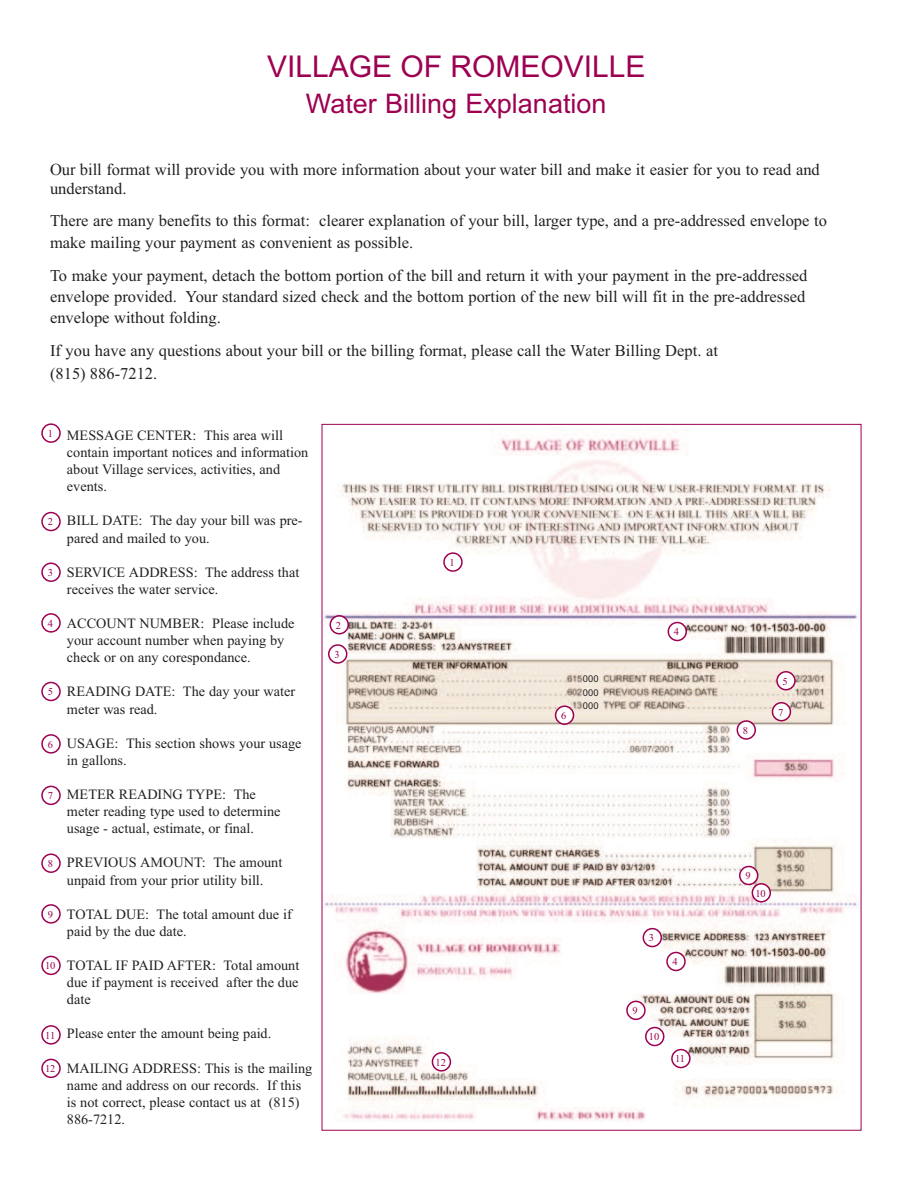
<style>
.page{position:relative;width:918px;height:1188px;background:#fff}
.page>*{position:absolute;margin:0;border:0;box-sizing:border-box;transform-origin:0 0}
.t1{font:30px "Arial";color:#9d0151}
.t2{font:27px "Arial";color:#9d0151}
.t3{font:16.5px/22.5px "Times New Roman";color:#231f20}
.t4{font:14.25px/17.1px "Times New Roman";color:#231f20}
.t5{font:10.5px "Times New Roman";color:#9d0151}
.t6{font:9.3px/13.2px "Arial";color:#231f20;text-align:justify}
</style>
<div class="page">
<img style="left:324px;top:437px;width:535px;height:684px">
<svg style="left:443px;top:552px;width:20px;height:20px"></svg>
<svg style="left:330px;top:615px;width:19px;height:19px"></svg>
<svg style="left:328px;top:644px;width:19px;height:20px"></svg>
<svg style="left:668px;top:622px;width:19px;height:19px"></svg>
<svg style="left:555px;top:705px;width:19px;height:20px"></svg>
<svg style="left:776px;top:671px;width:20px;height:19px"></svg>
<svg style="left:772px;top:702px;width:19px;height:19px"></svg>
<svg style="left:737px;top:720px;width:19px;height:20px"></svg>
<svg style="left:739px;top:866px;width:32px;height:37px"></svg>
<svg style="left:626px;top:1001px;width:20px;height:19px"></svg>
<svg style="left:645px;top:1027px;width:19px;height:19px"></svg>
<svg style="left:671px;top:1049px;width:20px;height:19px"></svg>
<svg style="left:432px;top:1052px;width:19px;height:20px"></svg>
<svg style="left:643px;top:928px;width:43px;height:43px"></svg>
<svg style="left:41px;top:423px;width:20px;height:20px"></svg>
<svg style="left:41px;top:512px;width:20px;height:19px"></svg>
<svg style="left:41px;top:563px;width:20px;height:19px"></svg>
<svg style="left:41px;top:613px;width:20px;height:20px"></svg>
<svg style="left:41px;top:682px;width:20px;height:19px"></svg>
<svg style="left:41px;top:734px;width:20px;height:20px"></svg>
<svg style="left:41px;top:786px;width:20px;height:19px"></svg>
<svg style="left:41px;top:853px;width:20px;height:20px"></svg>
<svg style="left:41px;top:904px;width:20px;height:20px"></svg>
<svg style="left:41px;top:956px;width:20px;height:19px"></svg>
<svg style="left:41px;top:1025px;width:20px;height:20px"></svg>
<svg style="left:41px;top:1059px;width:20px;height:19px"></svg>
<h1 class="t1" style="left:267px;top:49px;width:380px">VILLAGE OF ROMEOVILLE</h1>
<h2 class="t2" style="left:306px;top:88px;width:302px">Water Billing Explanation</h2>
<p class="t3" style="left:50px;top:159px;width:771px;line-height:19.5px">Our bill format will provide you with more information about your water bill and make it easier for you to read and understand.</p>
<p class="t3" style="left:50px;top:209px;width:778px">There are many benefits to this format: clearer explanation of your bill, larger type, and a pre-addressed envelope to make mailing your payment as convenient as possible.</p>
<p class="t3" style="left:50px;top:265px;width:759px;line-height:21px">To make your payment, detach the bottom portion of the bill and return it with your payment in the pre-addressed envelope provided. Your standard sized check and the bottom portion of the new bill will fit in the pre-addressed envelope without folding.</p>
<p class="t3" style="left:50px;top:339px;width:669px">If you have any questions about your bill or the billing format, please call the Water Billing Dept. at (815) 886-7212.</p>
<p class="t5" style="left:48px;top:427px;width:7px">1</p>
<p class="t5" style="left:48px;top:516px;width:7px">2</p>
<p class="t5" style="left:48px;top:566px;width:7px">3</p>
<p class="t5" style="left:48px;top:617px;width:7px">4</p>
<p class="t5" style="left:48px;top:685px;width:7px">5</p>
<p class="t5" style="left:48px;top:738px;width:7px">6</p>
<p class="t5" style="left:48px;top:789px;width:7px">7</p>
<p class="t5" style="left:48px;top:857px;width:7px">8</p>
<p class="t5" style="left:48px;top:908px;width:7px">9</p>
<p class="t5" style="left:45px;top:959px;width:12px">10</p>
<p class="t5" style="left:45px;top:1029px;width:12px">11</p>
<p class="t5" style="left:45px;top:1062px;width:12px">12</p>
<p class="t4" style="left:67px;top:426px;width:243px">MESSAGE CENTER: This area will contain important notices and information about Village services, activities, and events.</p>
<p class="t4" style="left:67px;top:512px;width:237px">BILL DATE: The day your bill was pre&shy;pared and mailed to you.</p>
<p class="t4" style="left:67px;top:563px;width:234px">SERVICE ADDRESS: The address that receives the water service.</p>
<p class="t4" style="left:67px;top:615px;width:229px">ACCOUNT NUMBER: Please include your account number when paying by check or on any corespondance.</p>
<p class="t4" style="left:67px;top:683px;width:230px">READING DATE: The day your water meter was read.</p>
<p class="t4" style="left:67px;top:734px;width:236px">USAGE: This section shows your usage in gallons.</p>
<p class="t4" style="left:67px;top:786px;width:215px">METER READING TYPE: The meter reading type used to determine usage - actual, estimate, or final.</p>
<p class="t4" style="left:67px;top:854px;width:217px">PREVIOUS AMOUNT: The amount unpaid from your prior utility bill.</p>
<p class="t4" style="left:67px;top:905px;width:226px">TOTAL DUE: The total amount due if paid by the due date.</p>
<p class="t4" style="left:67px;top:957px;width:234px;text-align:justify">TOTAL IF PAID AFTER: Total amount due if payment is received after the due date</p>
<p class="t4" style="left:67px;top:1025px;width:206px">Please enter the amount being paid.</p>
<p class="t4" style="left:67px;top:1059px;width:247px">MAILING ADDRESS: This is the mailing name and address on our records. If this is not correct, please contact us at (815)<br>886-7212.</p>
<p class="t5" style="left:336px;top:619px;width:7px">2</p>
<p class="t5" style="left:334px;top:648px;width:7px">3</p>
<p class="t5" style="left:450px;top:556px;width:7px">1</p>
<p class="t5" style="left:435px;top:1056px;width:12px">12</p>
<p class="t5" style="left:561px;top:709px;width:7px">6</p>
<p class="t6" style="left:583px;top:673px;width:17px">000<br>000<br>000</p>
<p class="t5" style="left:674px;top:626px;width:7px">4</p>
<p class="t5" style="left:649px;top:932px;width:7px">3</p>
<p class="t5" style="left:673px;top:955px;width:7px">4</p>
<p class="t5" style="left:633px;top:1004px;width:7px">9</p>
<p class="t5" style="left:649px;top:1031px;width:12px">10</p>
<p class="t5" style="left:675px;top:1053px;width:12px">11</p>
<p class="t5" style="left:743px;top:724px;width:7px">8</p>
<p class="t5" style="left:783px;top:675px;width:7px">5</p>
<p class="t5" style="left:778px;top:706px;width:7px">7</p>
<p class="t5" style="left:745px;top:870px;width:7px">9</p>
<p class="t5" style="left:755px;top:887px;width:12px">10</p>
</div>
